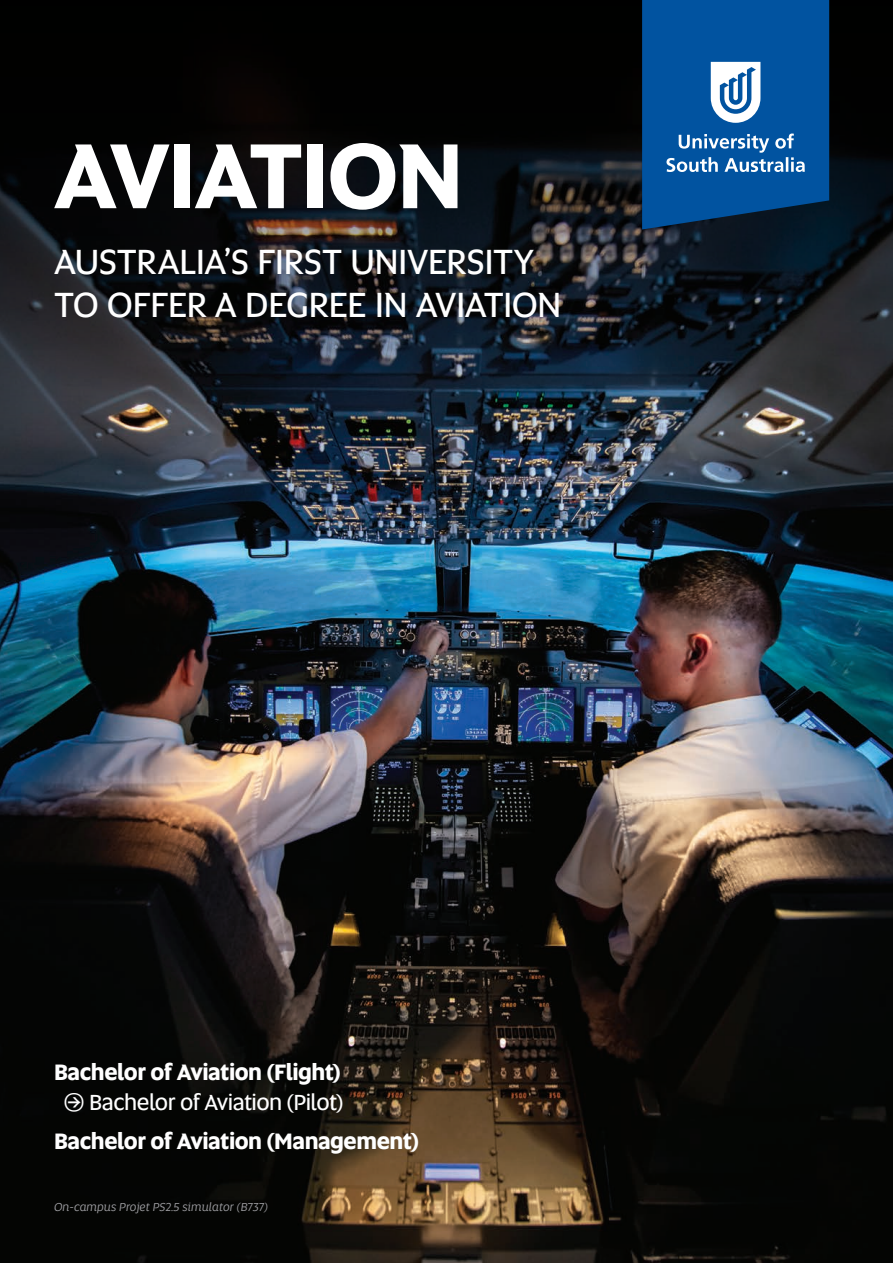
<style>
.page{position:relative;width:893px;height:1263px;background:#fff}
.page>*{position:absolute;margin:0;border:0;box-sizing:border-box;transform-origin:0 0}
.t1{font:700 93px "Altis Uni SA";letter-spacing:-.015em;color:#fff}
.t2{font:36px/43.2px "Altis Uni SA";letter-spacing:-.02em;color:#fff}
.t3{font:700 22.5px "Altis Uni SA";letter-spacing:-.02em;color:#fff}
.t4{font:22.5px "Altis Uni SA";letter-spacing:-.025em;color:#fff}
.Body{font:italic 12px "Altis Uni SA";color:#a1a1a5}
</style>
<div class="page">
<img style="left:0;top:465px;width:893px;height:798px">
<svg style="left:0;top:0;width:893px;height:465px;background:#15191e"></svg>
<svg style="left:642px;top:0;width:187px;height:229px;background:#155d9f"></svg>
<svg style="left:65px;top:1093px;width:19px;height:19px"></svg>
<p class="t1" style="left:54px;top:106px;width:411px">AVIATION</p>
<p class="t2" style="left:54px;top:239px;width:509px">AUSTRALIA’S FIRST UNIVERSITY<br>TO OFFER A DEGREE IN AVIATION</p>
<p class="t3" style="left:54px;top:1056px;width:288px">Bachelor of Aviation (Flight)</p>
<p class="t4" style="left:89px;top:1086px;width:256px">Bachelor of Aviation (Pilot)</p>
<p class="t3" style="left:54px;top:1124px;width:366px">Bachelor of Aviation (Management)</p>
<p class="Body" style="left:54px;top:1199px;width:215px">On-campus Projet PS2.5 simulator (B737)</p>
</div>
